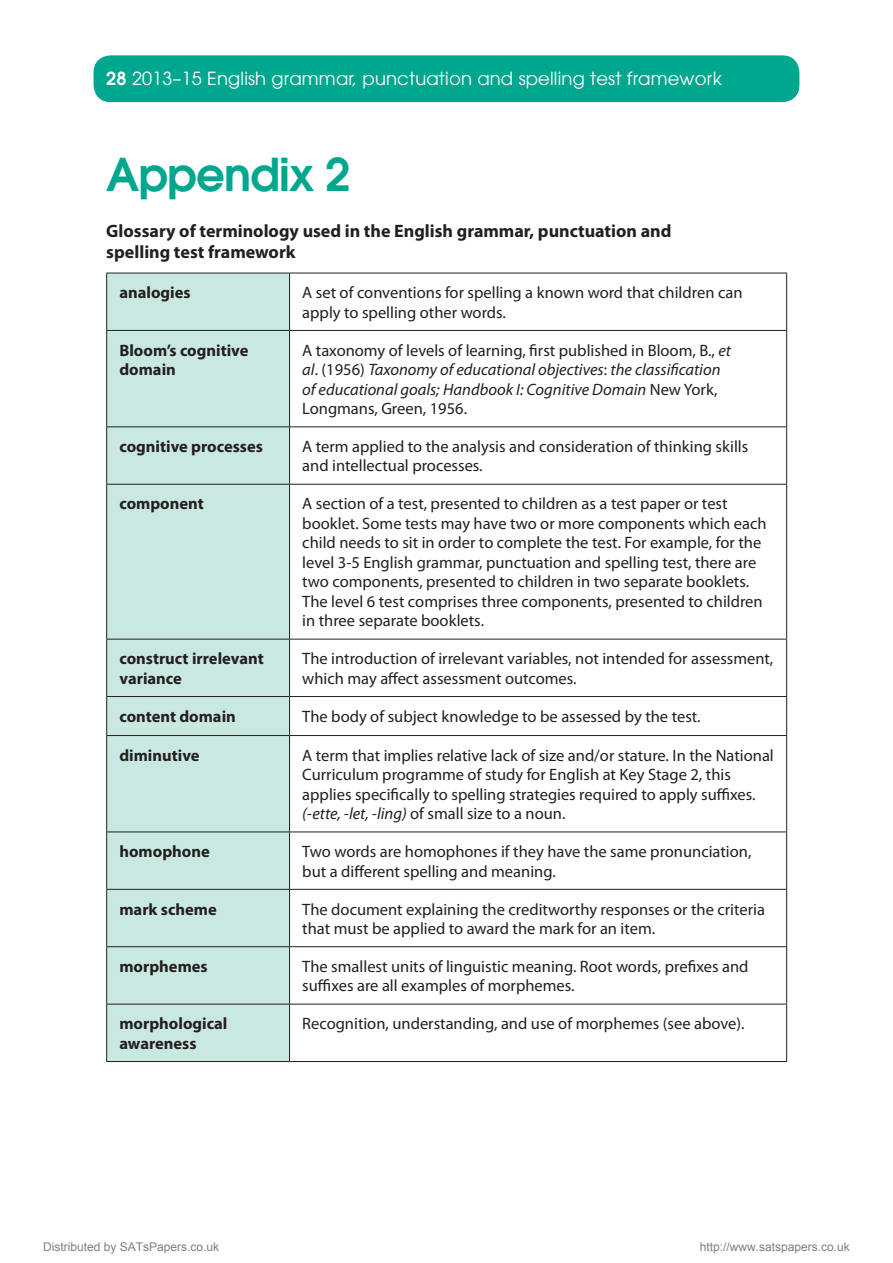
<style>
.page{position:relative;width:893px;height:1263px;background:#fff}
.page>*{position:absolute;margin:0;border:0;box-sizing:border-box;transform-origin:0 0}
.t1{font:600 45px "ITC Avant Garde Std";letter-spacing:-.02em;color:#00a78f}
.t2{font:700 18px/21px "Myriad Pro";color:#231f20}
.t3{font:18px "ITC Avant Garde Std";letter-spacing:.01em;color:#fff}
.t4{font:16.5px/19.5px "Myriad Pro";color:#231f20}
.t5{font:italic 16.5px/19.5px "Myriad Pro";color:#231f20}
.t6{font:700 16.5px/19.5px "Myriad Pro";color:#231f20}
.t7{font:12px "Arial";color:#808080}
.s1{font-weight:600}
.s2{font-style:normal}
.s3{font-style:italic}
</style>
<div class="page">
<div style="left:94px;top:55px;width:705px;height:47px;background:#00a78f;border-radius:17px"></div>
<div style="left:107px;top:274px;width:182px;height:787px;background:#cae8e2"></div>
<hr style="left:106px;top:273px;width:184px;height:1px;background:#231f20">
<hr style="left:106px;top:273px;width:1px;height:57px;background:#231f20">
<hr style="left:290px;top:273px;width:497px;height:1px;background:#231f20">
<hr style="left:289px;top:273px;width:1px;height:57px;background:#231f20">
<hr style="left:786px;top:273px;width:1px;height:57px;background:#231f20">
<hr style="left:106px;top:330px;width:184px;height:1px;background:#231f20">
<hr style="left:106px;top:331px;width:1px;height:95px;background:#231f20">
<hr style="left:290px;top:330px;width:497px;height:1px;background:#231f20">
<hr style="left:289px;top:331px;width:1px;height:95px;background:#231f20">
<hr style="left:786px;top:331px;width:1px;height:95px;background:#231f20">
<hr style="left:106px;top:426px;width:184px;height:1px;background:#231f20">
<hr style="left:106px;top:427px;width:1px;height:57px;background:#231f20">
<hr style="left:290px;top:426px;width:497px;height:1px;background:#231f20">
<hr style="left:289px;top:427px;width:1px;height:57px;background:#231f20">
<hr style="left:786px;top:427px;width:1px;height:57px;background:#231f20">
<hr style="left:106px;top:484px;width:184px;height:1px;background:#231f20">
<hr style="left:106px;top:485px;width:1px;height:154px;background:#231f20">
<hr style="left:290px;top:484px;width:497px;height:1px;background:#231f20">
<hr style="left:289px;top:485px;width:1px;height:154px;background:#231f20">
<hr style="left:786px;top:485px;width:1px;height:154px;background:#231f20">
<hr style="left:106px;top:639px;width:184px;height:1px;background:#231f20">
<hr style="left:106px;top:639px;width:1px;height:57px;background:#231f20">
<hr style="left:290px;top:639px;width:497px;height:1px;background:#231f20">
<hr style="left:289px;top:639px;width:1px;height:57px;background:#231f20">
<hr style="left:786px;top:639px;width:1px;height:57px;background:#231f20">
<hr style="left:106px;top:696px;width:184px;height:1px;background:#231f20">
<hr style="left:106px;top:697px;width:1px;height:38px;background:#231f20">
<hr style="left:290px;top:696px;width:497px;height:1px;background:#231f20">
<hr style="left:289px;top:697px;width:1px;height:38px;background:#231f20">
<hr style="left:786px;top:697px;width:1px;height:38px;background:#231f20">
<hr style="left:106px;top:735px;width:184px;height:1px;background:#231f20">
<hr style="left:106px;top:736px;width:1px;height:95px;background:#231f20">
<hr style="left:290px;top:735px;width:497px;height:1px;background:#231f20">
<hr style="left:289px;top:736px;width:1px;height:95px;background:#231f20">
<hr style="left:786px;top:736px;width:1px;height:95px;background:#231f20">
<hr style="left:106px;top:831px;width:184px;height:1px;background:#231f20">
<hr style="left:106px;top:832px;width:1px;height:57px;background:#231f20">
<hr style="left:290px;top:831px;width:497px;height:1px;background:#231f20">
<hr style="left:289px;top:832px;width:1px;height:57px;background:#231f20">
<hr style="left:786px;top:832px;width:1px;height:57px;background:#231f20">
<hr style="left:106px;top:889px;width:184px;height:1px;background:#231f20">
<hr style="left:106px;top:890px;width:1px;height:56px;background:#231f20">
<hr style="left:290px;top:889px;width:497px;height:1px;background:#231f20">
<hr style="left:289px;top:890px;width:1px;height:56px;background:#231f20">
<hr style="left:786px;top:890px;width:1px;height:56px;background:#231f20">
<hr style="left:106px;top:946px;width:184px;height:1px;background:#231f20">
<hr style="left:106px;top:947px;width:1px;height:57px;background:#231f20">
<hr style="left:290px;top:946px;width:497px;height:1px;background:#231f20">
<hr style="left:289px;top:947px;width:1px;height:57px;background:#231f20">
<hr style="left:786px;top:947px;width:1px;height:57px;background:#231f20">
<hr style="left:106px;top:1004px;width:184px;height:1px;background:#231f20">
<hr style="left:106px;top:1004px;width:1px;height:57px;background:#231f20">
<hr style="left:290px;top:1004px;width:497px;height:1px;background:#231f20">
<hr style="left:289px;top:1004px;width:1px;height:57px;background:#231f20">
<hr style="left:786px;top:1004px;width:1px;height:57px;background:#231f20">
<hr style="left:106px;top:1061px;width:184px;height:1px;background:#231f20">
<hr style="left:290px;top:1061px;width:497px;height:1px;background:#231f20">
<p class="t3" style="left:106px;top:68px;width:617px"><span class="s1">28</span> 2013–15 English grammar, punctuation and spelling test framework</p>
<h1 class="t1" style="left:106px;top:145px;width:245px">Appendix 2</h1>
<p class="t2" style="left:106px;top:220px;width:567px">Glossary of terminology used in the English grammar, punctuation and spelling test framework</p>
<p class="t6" style="left:119px;top:282px;width:73px">analogies</p>
<p class="t4" style="left:302px;top:283px;width:442px">A set of conventions for spelling a known word that children can apply to spelling other words.</p>
<p class="t6" style="left:119px;top:340px;width:131px">Bloom’s cognitive domain</p>
<p class="t5" style="left:302px;top:340px;width:430px"><span class="s2">A taxonomy of levels of learning, first published in Bloom, B.,</span> et al<span class="s2">. (1956)</span> Taxonomy of educational objectives<span class="s2">:</span> the classification of educational goals; Handbook I: Cognitive Domain <span class="s2">New York, Longmans, Green, 1956.</span></p>
<p class="t6" style="left:119px;top:436px;width:145px">cognitive processes</p>
<p class="t4" style="left:302px;top:436px;width:447px">A term applied to the analysis and consideration of thinking skills and intellectual processes.</p>
<p class="t6" style="left:119px;top:493px;width:86px">component</p>
<p class="t4" style="left:302px;top:494px;width:466px">A section of a test, presented to children as a test paper or test booklet. Some tests may have two or more components which each child needs to sit in order to complete the test. For example, for the level 3-5 English grammar, punctuation and spelling test, there are two components, presented to children in two separate booklets.<br>The level 6 test comprises three components, presented to children in three separate booklets.</p>
<p class="t6" style="left:119px;top:648px;width:146px">construct irrelevant variance</p>
<p class="t4" style="left:302px;top:649px;width:473px">The introduction of irrelevant variables, not intended for assessment, which may affect assessment outcomes.</p>
<p class="t6" style="left:119px;top:706px;width:118px">content domain</p>
<p class="t4" style="left:302px;top:706px;width:400px">The body of subject knowledge to be assessed by the test.</p>
<p class="t6" style="left:119px;top:745px;width:82px">diminutive</p>
<p class="t4" style="left:302px;top:745px;width:473px">A term that implies relative lack of size and/or stature. In the National Curriculum programme of study for English at Key Stage 2, this applies specifically to spelling strategies required to apply suffixes. <span class="s3">(-ette, -let, -ling)</span> of small size to a noun.</p>
<p class="t6" style="left:119px;top:841px;width:92px">homophone</p>
<p class="t4" style="left:302px;top:841px;width:451px">Two words are homophones if they have the same pronunciation, but a different spelling and meaning.</p>
<p class="t6" style="left:119px;top:899px;width:99px">mark scheme</p>
<p class="t4" style="left:302px;top:899px;width:464px">The document explaining the creditworthy responses or the criteria that must be applied to award the mark for an item.</p>
<p class="t6" style="left:119px;top:956px;width:90px">morphemes</p>
<p class="t4" style="left:302px;top:956px;width:448px">The smallest units of linguistic meaning. Root words, prefixes and suffixes are all examples of morphemes.</p>
<p class="t6" style="left:119px;top:1013px;width:110px">morphological awareness</p>
<p class="t4" style="left:302px;top:1014px;width:444px">Recognition, understanding, and use of morphemes (see above).</p>
<p class="t7" style="left:43px;top:1239px;width:178px">Distributed by SATsPapers.co.uk</p>
<p class="t7" style="left:700px;top:1239px;width:152px">http://www.satspapers.co.uk</p>
</div>
